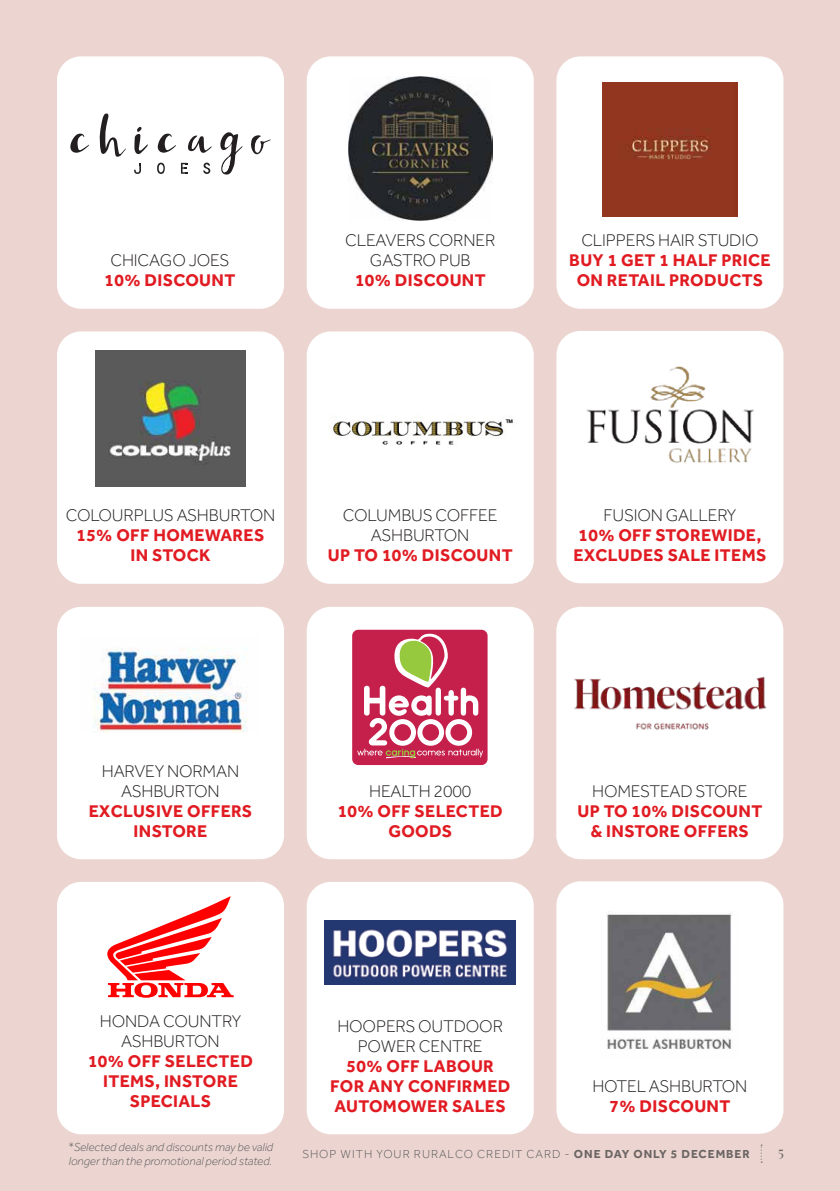
<style>
.page{position:relative;width:840px;height:1191px;background:#fff}
.page>*{position:absolute;margin:0;border:0;box-sizing:border-box;transform-origin:0 0}
.t1{font:700 17.6px/20px "Effra";letter-spacing:.02em;color:#e11b22;text-align:center}
.t2{font:300 17.6px/20px "Effra";letter-spacing:-.01em;color:#231f20;text-align:center}
.t3{font:14px "Playfair Display";color:#6a6463}
.t4{font:italic 300 12px/14px "Effra";color:#58595b}
.t5{font:300 12px "Effra";letter-spacing:.08em;color:#58595b}
.s1{font-weight:700;color:#6a6463}
</style>
<div class="page">
<div style="left:0;top:0;width:839px;height:1191px;background:#ecd5d0"></div>
<div style="left:57px;top:882px;width:227px;height:252px;background:#fff;border-radius:24px"></div>
<div style="left:57px;top:331px;width:227px;height:253px;background:#fff;border-radius:24px"></div>
<div style="left:556px;top:607px;width:226px;height:252px;background:#fff;border-radius:24px"></div>
<div style="left:556px;top:56px;width:227px;height:253px;background:#fff;border-radius:24px"></div>
<div style="left:306px;top:607px;width:227px;height:252px;background:#fff;border-radius:24px"></div>
<div style="left:306px;top:56px;width:227px;height:253px;background:#fff;border-radius:24px"></div>
<div style="left:556px;top:881px;width:227px;height:252px;background:#fff;border-radius:24px"></div>
<div style="left:556px;top:331px;width:227px;height:252px;background:#fff;border-radius:24px"></div>
<div style="left:306px;top:882px;width:227px;height:252px;background:#fff;border-radius:24px"></div>
<div style="left:306px;top:331px;width:227px;height:253px;background:#fff;border-radius:24px"></div>
<img style="left:331px;top:417px;width:182px;height:28px">
<div style="left:57px;top:607px;width:227px;height:252px;background:#fff;border-radius:24px"></div>
<div style="left:57px;top:56px;width:227px;height:253px;background:#fff;border-radius:24px"></div>
<img style="left:96px;top:350px;width:149px;height:136px">
<img style="left:586px;top:366px;width:168px;height:97px">
<img style="left:93px;top:648px;width:155px;height:84px">
<div style="left:352px;top:630px;width:135px;height:135px;background:#c51f4b;border-radius:6px"></div>
<svg style="left:357px;top:633px;width:126px;height:125px"></svg>
<svg style="left:107px;top:896px;width:126px;height:101px"></svg>
<img style="left:606px;top:911px;width:127px;height:139px">
<img style="left:324px;top:920px;width:191px;height:64px">
<img style="left:348px;top:76px;width:144px;height:144px">
<svg style="left:99px;top:113px;width:27px;height:44px"></svg>
<svg style="left:188px;top:135px;width:23px;height:18px"></svg>
<svg style="left:70px;top:133px;width:19px;height:20px"></svg>
<svg style="left:157px;top:133px;width:19px;height:20px"></svg>
<svg style="left:251px;top:135px;width:19px;height:20px"></svg>
<svg style="left:157px;top:163px;width:8px;height:11px"></svg>
<svg style="left:203px;top:163px;width:7px;height:11px"></svg>
<svg style="left:134px;top:127px;width:14px;height:28px"></svg>
<svg style="left:220px;top:132px;width:22px;height:43px"></svg>
<svg style="left:134px;top:163px;width:7px;height:11px"></svg>
<svg style="left:181px;top:163px;width:6px;height:11px"></svg>
<img style="left:556px;top:660px;width:211px;height:87px">
<img style="left:602px;top:82px;width:134px;height:134px">
<p class="t2" style="left:110px;top:250px;width:120px">CHICAGO JOES</p>
<p class="t1" style="left:104px;top:269px;width:132px">10% DISCOUNT</p>
<p class="t2" style="left:345px;top:230px;width:152px">CLEAVERS CORNER<br>GASTRO PUB</p>
<p class="t1" style="left:355px;top:270px;width:132px">10% DISCOUNT</p>
<p class="t2" style="left:581px;top:230px;width:178px">CLIPPERS HAIR STUDIO</p>
<p class="t1" style="left:569px;top:249px;width:203px">BUY 1 GET 1 HALF PRICE<br>ON RETAIL PRODUCTS</p>
<p class="t2" style="left:66px;top:505px;width:211px">COLOURPLUS ASHBURTON</p>
<p class="t1" style="left:76px;top:525px;width:189px">15% OFF HOMEWARES<br>IN STOCK</p>
<p class="t2" style="left:343px;top:505px;width:156px">COLUMBUS COFFEE<br>ASHBURTON</p>
<p class="t1" style="left:327px;top:545px;width:186px">UP TO 10% DISCOUNT</p>
<p class="t2" style="left:603px;top:505px;width:134px">FUSION GALLERY</p>
<p class="t1" style="left:573px;top:525px;width:194px;text-align:left">10% OFF STOREWIDE,<br>EXCLUDES SALE ITEMS</p>
<p class="t2" style="left:102px;top:760px;width:139px">HARVEY NORMAN<br>ASHBURTON</p>
<p class="t1" style="left:89px;top:800px;width:165px">EXCLUSIVE OFFERS<br>INSTORE</p>
<p class="t2" style="left:369px;top:780px;width:104px">HEALTH 2000</p>
<p class="t1" style="left:337px;top:800px;width:166px">10% OFF SELECTED<br>GOODS</p>
<p class="t2" style="left:591px;top:780px;width:157px">HOMESTEAD STORE</p>
<p class="t1" style="left:577px;top:800px;width:186px">UP TO 10% DISCOUNT &amp; INSTORE OFFERS</p>
<p class="t2" style="left:100px;top:1011px;width:143px">HONDA COUNTRY<br>ASHBURTON</p>
<p class="t1" style="left:88px;top:1050px;width:166px">10% OFF SELECTED<br>ITEMS, INSTORE<br>SPECIALS</p>
<p class="t4" style="left:68px;top:1139px;width:206px">*Selected deals and discounts may be valid longer than the promotional period stated.</p>
<p class="t2" style="left:337px;top:1015px;width:167px">HOOPERS OUTDOOR<br>POWER CENTRE</p>
<p class="t1" style="left:330px;top:1055px;width:182px">50% OFF LABOUR<br>FOR ANY CONFIRMED<br>AUTOMOWER SALES</p>
<p class="t2" style="left:592px;top:1075px;width:156px">HOTEL ASHBURTON</p>
<p class="t1" style="left:609px;top:1095px;width:122px">7% DISCOUNT</p>
<p class="t5" style="left:302px;top:1146px;width:448px">SHOP WITH YOUR RURALCO CREDIT CARD - <span class="s1">ONE DAY ONLY 5 DECEMBER</span></p>
<p class="t3" style="left:777px;top:1143px;width:7px">5</p>
</div>
